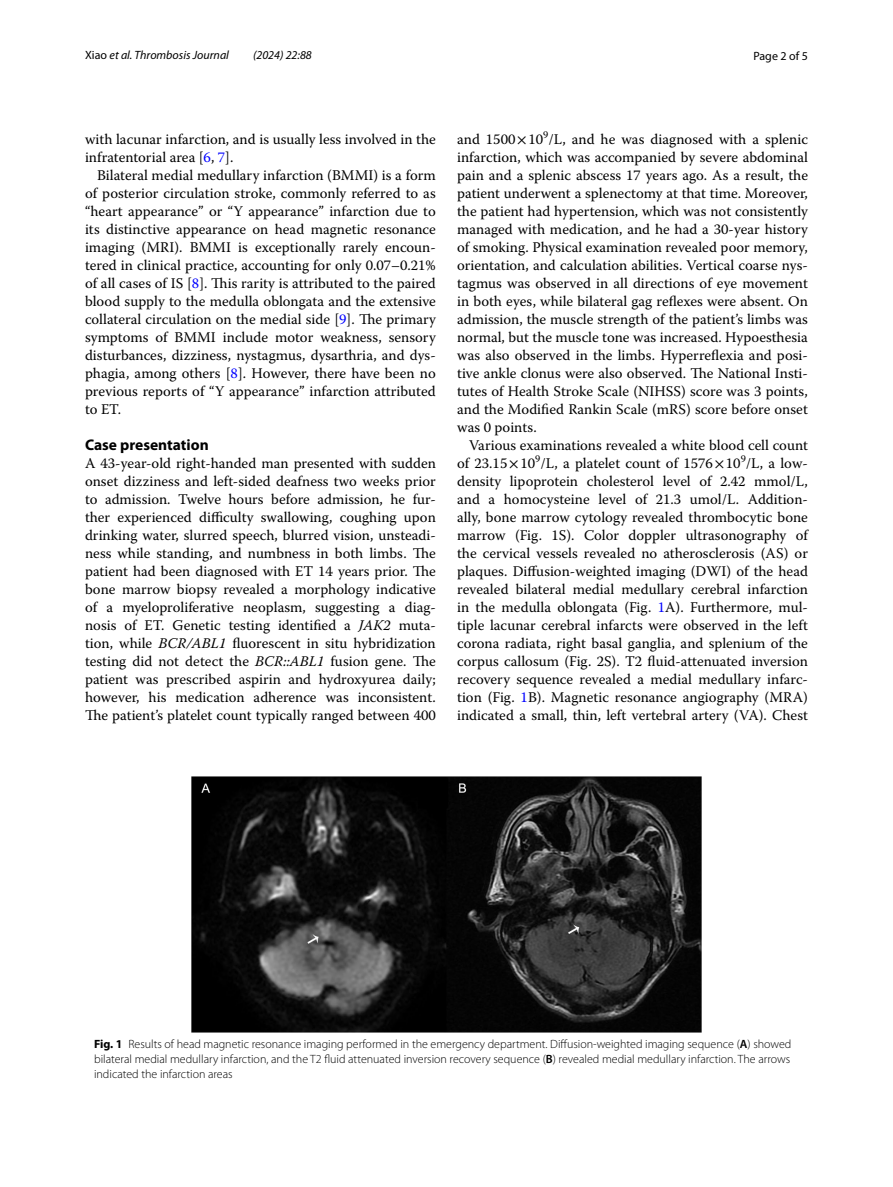
<style>
.page{position:relative;width:893px;height:1187px;background:#fff}
.page>*{position:absolute;margin:0;border:0;box-sizing:border-box;transform-origin:0 0}
.t1{font:700 15.45px "Myriad Pro";color:#000}
.t2{font:14.7px/18px "Warnock Pro";color:#000;text-align:justify}
.t3{font:300 12px/15px "Myriad Pro";color:#000;text-align:justify}
.t4{font:italic 12px "Myriad Pro";color:#000}
.t5{font:12px "Myriad Pro";color:#000}
.s1{font-style:normal}
.s2{color:#00f}
.s3{font-style:italic}
.s4{font-family:"STIX"}
.s5{font-weight:700}
.s6{font-weight:600}
</style>
<div class="page">
<img style="left:191px;top:776px;width:511px;height:256px">
<p class="t4" style="left:85px;top:48px;width:145px"><span class="s1">Xiao</span> et al. Thrombosis Journal</p>
<p class="t4" style="left:253px;top:48px;width:60px">(2024) 22:88</p>
<p class="t5" style="left:753px;top:48px;width:56px">Page 2 of 5</p>
<p class="t2" style="left:85px;top:130px;width:352px">with lacunar infarction, and is usually less involved in the infratentorial area [<span class="s2">6</span>, <span class="s2">7</span>].</p>
<p class="t2" style="left:85px;top:166px;width:352px;text-indent:12px">Bilateral medial medullary infarction (BMMI) is a form of posterior circulation stroke, commonly referred to as “heart appearance” or “Y appearance” infarction due to its distinctive appearance on head magnetic resonance imaging (MRI). BMMI is exceptionally rarely encoun&shy;tered in clinical practice, accounting for only 0.07–0.21% of all cases of IS [<span class="s2">8</span>]. This rarity is attributed to the paired blood supply to the medulla oblongata and the extensive collateral circulation on the medial side [<span class="s2">9</span>]. The primary symptoms of BMMI include motor weakness, sensory disturbances, dizziness, nystagmus, dysarthria, and dys&shy;phagia, among others [<span class="s2">8</span>]. However, there have been no previous reports of “Y appearance” infarction attributed to ET.</p>
<p class="t1" style="left:85px;top:434px;width:125px">Case presentation</p>
<p class="t2" style="left:85px;top:454px;width:352px">A 43-year-old right-handed man presented with sudden onset dizziness and left-sided deafness two weeks prior to admission. Twelve hours before admission, he fur&shy;ther experienced difficulty swallowing, coughing upon drinking water, slurred speech, blurred vision, unsteadi&shy;ness while standing, and numbness in both limbs. The patient had been diagnosed with ET 14 years prior. The bone marrow biopsy revealed a morphology indicative of a myeloproliferative neoplasm, suggesting a diag&shy;nosis of ET. Genetic testing identified a <span class="s3">JAK2</span> muta&shy;tion, while <span class="s3">BCR/ABL1</span> fluorescent in situ hybridization testing did not detect the <span class="s3">BCR::ABL1</span> fusion gene. The patient was prescribed aspirin and hydroxyurea daily; however, his medication adherence was inconsistent.<br>The patient’s platelet count typically ranged between 400</p>
<p class="t2" style="left:457px;top:130px;width:352px">and 1500<span class="s4">×</span> -10<sup>9</sup>/L, and he was diagnosed with a splenic infarction, which was accompanied by severe abdominal pain and a splenic abscess 17 years ago. As a result, the patient underwent a splenectomy at that time. Moreover, the patient had hypertension, which was not consistently managed with medication, and he had a 30-year history of smoking. Physical examination revealed poor memory, orientation, and calculation abilities. Vertical coarse nys&shy;tagmus was observed in all directions of eye movement in both eyes, while bilateral gag reflexes were absent. On admission, the muscle strength of the patient’s limbs was normal, but the muscle tone was increased. Hypoesthesia was also observed in the limbs. Hyperreflexia and posi&shy;tive ankle clonus were also observed. The National Insti&shy;tutes of Health Stroke Scale (NIHSS) score was 3 points, and the Modified Rankin Scale (mRS) score before onset was 0 points.</p>
<p class="t2" style="left:457px;top:436px;width:352px;text-indent:12px">Various examinations revealed a white blood cell count of 23.15<span class="s4">×</span> -10<sup>9</sup>/L, a platelet count of 1576<span class="s4">×</span> -10<sup>9</sup>/L, a low&shy;density lipoprotein cholesterol level of 2.42 mmol/L, and a homocysteine level of 21.3 umol/L. Addition&shy;ally, bone marrow cytology revealed thrombocytic bone marrow (Fig. 1S). Color doppler ultrasonography of the cervical vessels revealed no atherosclerosis (AS) or plaques. Diffusion-weighted imaging (DWI) of the head revealed bilateral medial medullary cerebral infarction in the medulla oblongata (Fig. <span class="s2">1</span>A). Furthermore, mul&shy;tiple lacunar cerebral infarcts were observed in the left corona radiata, right basal ganglia, and splenium of the corpus callosum (Fig. 2S). T2 fluid-attenuated inversion recovery sequence revealed a medial medullary infarc&shy;tion (Fig. <span class="s2">1</span>B). Magnetic resonance angiography (MRA) indicated a small, thin, left vertebral artery (VA). Chest</p>
<p class="t3" style="left:94px;top:1036px;width:699px"><span class="s5">Fig. 1</span> Results of head magnetic resonance imaging performed in the emergency department. Diffusion-weighted imaging sequence (<span class="s6">A</span>) showed bilateral medial medullary infarction, and the T2 fluid attenuated inversion recovery sequence (<span class="s6">B</span>) revealed medial medullary infarction. The arrows indicated the infarction areas</p>
</div>
